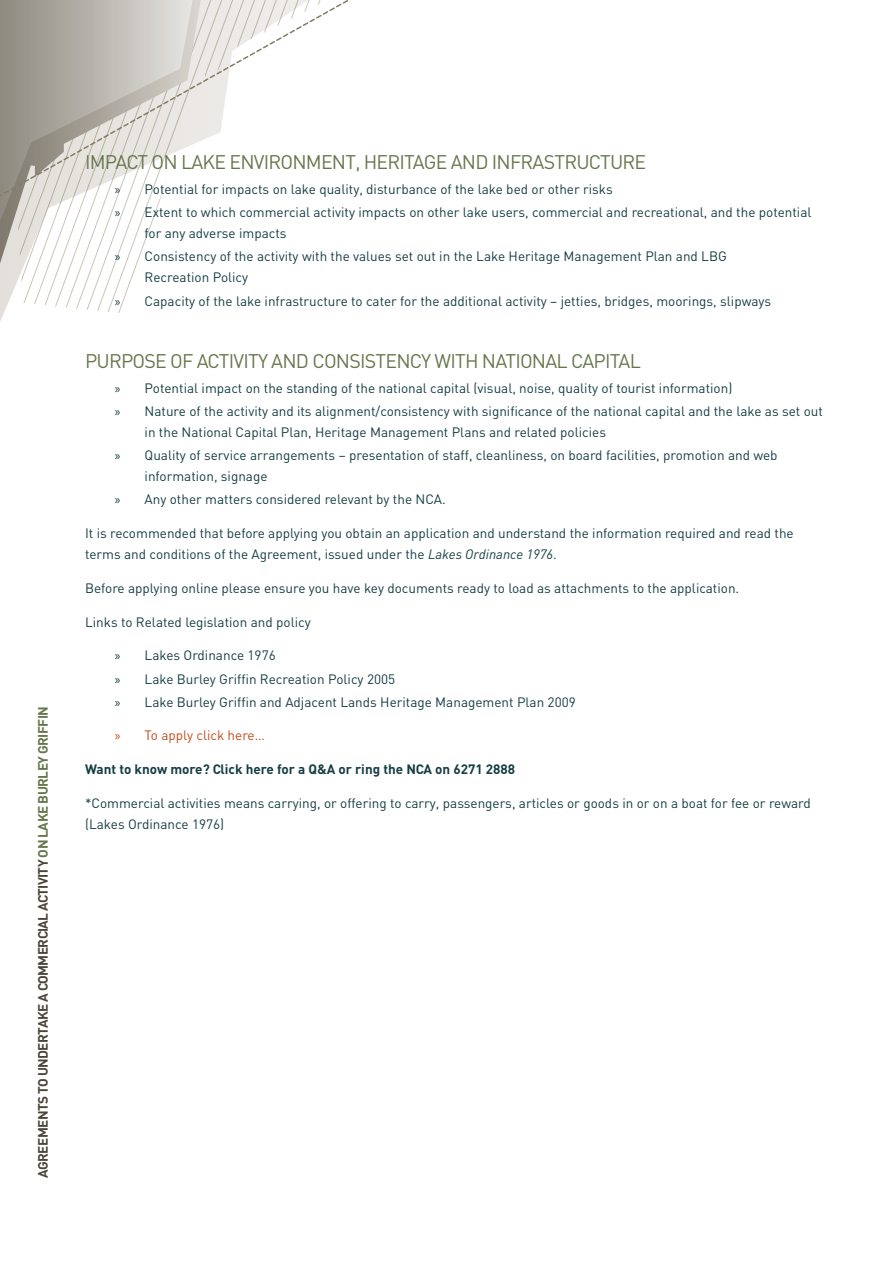
<style>
.page{position:relative;width:893px;height:1263px;background:#fff}
.page>*{position:absolute;margin:0;border:0;box-sizing:border-box;transform-origin:0 0}
.t1{font:19.5px "DIN";letter-spacing:-.04em;color:#66774d}
.t2{font:13.5px/23.1px "DIN";color:#163e44}
.t3{font:700 13.5px "DIN";letter-spacing:-.04em;color:#4a463a}
.t4{font:700 13.5px "DIN";color:#163e44}
.t5{font:13.5px "DIN";color:#c34c1a}
.s1{color:#66774d}
.s2{font-family:"Myriad Pro"}
.s3{font-style:italic}
</style>
<div class="page">
<svg style="left:0;top:246px;width:144px;height:76px"></svg>
<svg style="left:0;top:0;width:348px;height:246px"></svg>
<p class="t3" style="left:34px;top:1178px;width:473px;rotate:-90deg">Agreements to Undertake a Commercial Activity <span class="s1">On Lake Burley Griffin</span></p>
<h1 class="t1" style="left:85px;top:149px;width:17px">Impact</h1>
<h1 class="t1" style="left:152px;top:149px;width:258px">on Lake envi ronm ent, heritag</h1>
<h1 class="t1" style="left:436px;top:149px;width:29px">e and</h1>
<h1 class="t1" style="left:492px;top:149px;width:156px">in frastructure</h1>
<p class="t2" style="left:115px;top:177px;width:698px"><span class="s2">»</span> Potential for impacts on lake quality, disturbance of the lake bed or other risks<br><span class="s2">»</span> Extent to which commercial activity impacts on other lake users, commercial and recreational, and the potential</p>
<p class="t2" style="left:115px;top:221px;width:613px;text-indent:30px">for any adverse impacts<br><span class="s2">»</span> Consistency of the activity with the values set out in the Lake Heritage Management Plan and LBG</p>
<p class="t2" style="left:115px;top:266px;width:658px;text-indent:30px">Recreation Policy<br><span class="s2">»</span> Capacity of the lake infrastructure to cater for the additional activity – jetties, bridges, moorings, slipways</p>
<h1 class="t1" style="left:85px;top:348px;width:200px">Purpose of Activity and</h1>
<h1 class="t1" style="left:312px;top:348px;width:35px">Consist</h1>
<h1 class="t1" style="left:385px;top:348px;width:159px">ency with Nati onal</h1>
<h1 class="t1" style="left:571px;top:348px;width:23px">Capital</h1>
<p class="t2" style="left:115px;top:376px;width:710px"><span class="s2">»</span> Potential impact on the standing of the national capital (visual, noise, quality of tourist information)<br><span class="s2">»</span> Nature of the activity and its alignment/consistency with significance of the national capital and the lake as set out</p>
<p class="t2" style="left:115px;top:420px;width:664px;text-indent:30px">in the National Capital Plan, Heritage Management Plans and related policies<br><span class="s2">»</span> Quality of service arrangements – presentation of staff, cleanliness, on board facilities, promotion and web</p>
<p class="t2" style="left:115px;top:464px;width:332px;text-indent:30px">information, signage<br><span class="s2">»</span> Any other matters considered relevant by the NCA.</p>
<p class="t2" style="left:85px;top:522px;width:710px;line-height:21px">It is recommended that before applying you obtain an application and understand the information required and read the terms and conditions of the Agreement, issued under the <span class="s3">Lakes Ordinance 1976</span>.</p>
<p class="t2" style="left:85px;top:576px;width:656px">Before applying online please ensure you have key documents ready to load as attachments to the application.</p>
<p class="t2" style="left:85px;top:610px;width:227px">Links to Related legislation and policy</p>
<p class="t2" style="left:115px;top:644px;width:462px"><span class="s2">»</span> Lakes Ordinance 1976<br><span class="s2">»</span> Lake Burley Griffin Recreation Policy 2005<br><span class="s2">»</span> Lake Burley Griffin and Adjacent Lands Heritage Management Plan 2009</p>
<p class="t5" style="left:115px;top:727px;width:152px"><span class="s2">»</span> To apply click here…</p>
<p class="t4" style="left:85px;top:760px;width:432px">Want to know more? Click here for a Q&amp;A or ring the N CA on 6271 2888</p>
<p class="t2" style="left:85px;top:792px;width:727px;line-height:21px">*Commercial activities means carrying, or offering to carry, passengers, articles or goods in or on a boat for fee or reward (Lakes Ordinance 1976)</p>
</div>
